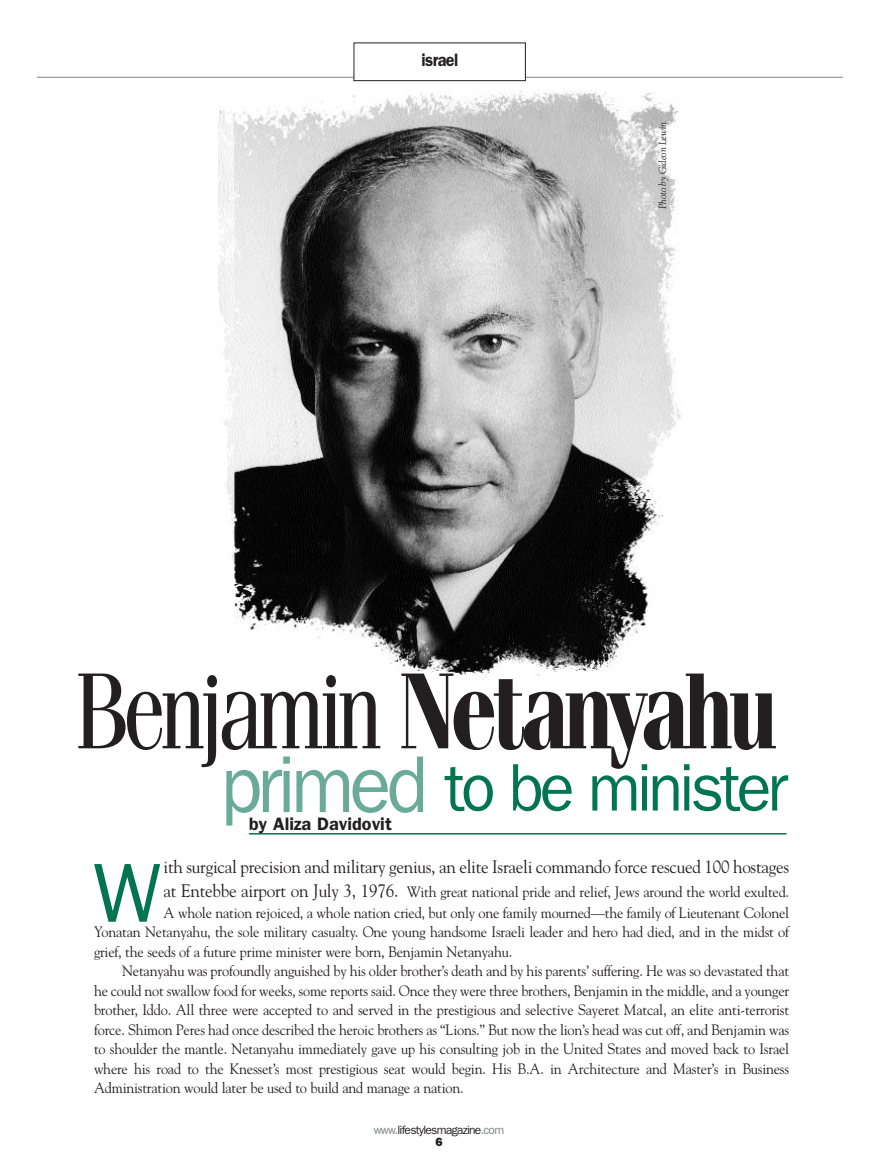
<style>
.page{position:relative;width:878px;height:1175px;background:#fff}
.page>*{position:absolute;margin:0;border:0;box-sizing:border-box;transform-origin:0 0}
.t1{font:700 108px "Fenice";letter-spacing:-.06em;color:#231f20;scale:.8 1}
.t2{font:84px "Franklin Gothic";color:#007550}
.t3{font:81px "Franklin Gothic";letter-spacing:-.06em;color:#69ab96;scale:.95 1}
.t4{font:67.5px "Franklin Gothic";letter-spacing:-.06em;color:#007550;scale:.95 1}
.t5{font:18px "Goudy";letter-spacing:-.015em;color:#231f20;scale:.95 1}
.t6{font:600 18px "Franklin Gothic";color:#231f20}
.t7{font:600 18px "Franklin Gothic";color:#231f20;scale:.9 1}
.t8{font:15px "Goudy";letter-spacing:-.015em;color:#231f20;scale:.95 1}
.t9{font:12px/12px "Franklin Gothic";letter-spacing:-.06em;color:#231f20;text-align:center}
.t10{font:italic 10.5px "Goudy";letter-spacing:-.015em;color:#231f20;scale:.95 1}
.s1{font-weight:400}
.s2{font-size:18px}
.s3{color:#808285}
.s4{font-weight:800}
</style>
<div class="page">
<img style="left:218px;top:91px;width:463px;height:589px">
<hr style="left:37px;top:77px;width:805px;height:1px;background:#808285">
<div style="left:354px;top:43px;width:171px;height:38px;background:#fff"></div>
<div style="left:353px;top:43px;width:172px;height:38px;border:1px solid #231f20"></div>
<hr style="left:249px;top:833px;width:537px;height:1px;background:#007550">
<p class="t7" style="left:421px;top:54px;width:42px">israel</p>
<p class="t10" style="left:658px;top:209px;width:93px;rotate:-90deg">Photo by Gideon Lewin</p>
<h1 class="t1" style="left:75px;top:673px;width:880px"><span class="s1">Benjamin</span> Netanyahu</h1>
<h3 class="t3" style="left:220px;top:756px;width:220px">primed</h3>
<h3 class="t4" style="left:444px;top:764px;width:363px">to be minister</h3>
<p class="t6" style="left:249px;top:817px;width:144px">by Aliza Davidovit</p>
<h2 class="t2" style="left:93px;top:864px;width:69px">W</h2>
<p class="t5" style="left:164px;top:859px;width:660px">ith surgical precision and military genius, an elite Israeli commando force rescued 100 hostages</p>
<p class="t8" style="left:164px;top:886px;width:660px"><span class="s2">at Entebbe airport on July 3, 1976.</span> With great national pride and relief, Jews around the world exulted.</p>
<p class="t8" style="left:164px;top:906px;width:660px">A whole nation rejoiced, a whole nation cried, but only one family mourned—the family of Lieutenant Colonel</p>
<p class="t8" style="left:94px;top:926px;width:733px">Yonatan Netanyahu, the sole military casualty. One young handsome Israeli leader and hero had died, and in the midst of</p>
<p class="t8" style="left:94px;top:945px;width:442px">grief, the seeds of a future prime minister were born, Benjamin Netanyahu.</p>
<p class="t8" style="left:122px;top:965px;width:703px">Netanyahu was profoundly anguished by his older brother’s death and by his parents’ suffering. He was so devastated that</p>
<p class="t8" style="left:94px;top:984px;width:733px">he could not swallow food for weeks, some reports said. Once they were three brothers, Benjamin in the middle, and a younger</p>
<p class="t8" style="left:94px;top:1004px;width:733px">brother, Iddo. All three were accepted to and served in the prestigious and selective Sayeret Matcal, an elite anti-terrorist</p>
<p class="t8" style="left:94px;top:1023px;width:733px">force. Shimon Peres had once described the heroic brothers as “Lions.” But now the lion’s head was cut off, and Benjamin was</p>
<p class="t8" style="left:94px;top:1043px;width:733px">to shoulder the mantle. Netanyahu immediately gave up his consulting job in the United States and moved back to Israel</p>
<p class="t8" style="left:94px;top:1062px;width:733px">where his road to the Knesset’s most prestigious seat would begin. His B.A. in Architecture and Master’s in Business</p>
<p class="t8" style="left:94px;top:1082px;width:391px">Administration would later be used to build and manage a nation.</p>
<p class="t9" style="left:374px;top:1125px;width:132px"><span class="s3">www.</span>lifestylesmagazine<span class="s3">.com<br></span><span class="s4">6</span></p>
</div>
